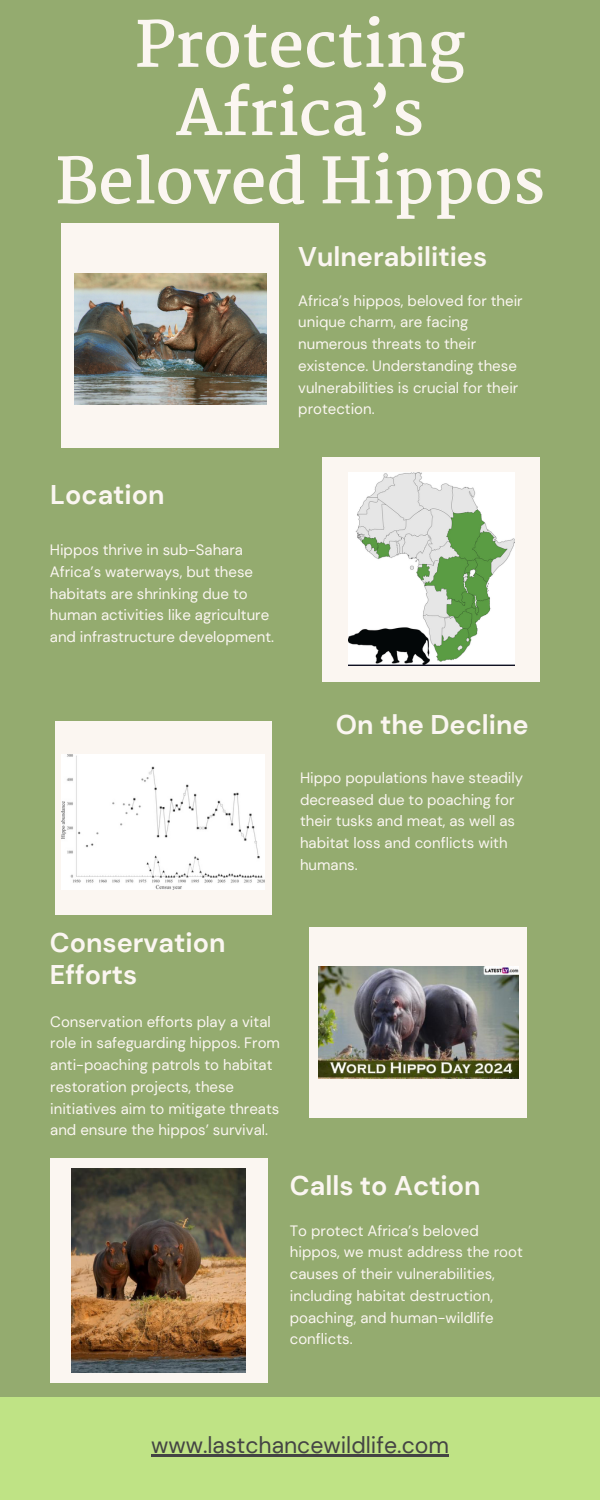
<style>
.page{position:relative;width:600px;height:1500px;background:#94ab6f}
.page>*{position:absolute;margin:0;border:0;box-sizing:border-box;transform-origin:0 0}
.t1{font:700 62px/68.2px "Martel";color:#fbf6f1;text-align:center}
.t2{font:700 27px/32.2px "DM Sans";color:#fbf6f1}
.t3{font:23px "DM Sans";color:#444}
.t4{font:15px/21.8px "DM Sans";color:#fbf6f1}
</style>
<div class="page">
<div style="left:62px;top:223px;width:217px;height:225px;background:#fbf6f1"></div>
<div style="left:323px;top:457px;width:217px;height:224px;background:#fbf6f1"></div>
<div style="left:55px;top:721px;width:217px;height:194px;background:#fbf6f1"></div>
<div style="left:310px;top:927px;width:217px;height:191px;background:#fbf6f1"></div>
<div style="left:0;top:1397px;width:600px;height:103px;background:#bfe385"></div>
<img style="left:74px;top:274px;width:192px;height:130px">
<img style="left:348px;top:473px;width:166px;height:192px">
<img style="left:62px;top:755px;width:203px;height:135px">
<img style="left:319px;top:966px;width:199px;height:113px">
<div style="left:50px;top:1158px;width:217px;height:225px;background:#fbf6f1"></div>
<img style="left:72px;top:1169px;width:174px;height:203px">
<hr style="left:151px;top:1454px;width:298px;height:3px;background:#444">
<p class="t1" style="left:55px;top:11px;width:492px">Protecting<br>Africa’s<br>Beloved Hippos</p>
<p class="t2" style="left:298px;top:241px;width:191px">Vulnerabilities</p>
<p class="t4" style="left:298px;top:290px;width:226px">Africa’s hippos, beloved for their unique charm, are facing numerous threats to their existence. Understanding these vulnerabilities is crucial for their protection.</p>
<h2 class="t2" style="left:50px;top:478px;width:116px">Location</h2>
<p class="t4" style="left:50px;top:539px;width:226px">Hippos thrive in sub-Sahara<br>Africa’s waterways, but these habitats are shrinking due to human activities like agriculture and infrastructure development.</p>
<h2 class="t2" style="left:336px;top:709px;width:194px">On the Decline</h2>
<p class="t4" style="left:300px;top:767px;width:225px">Hippo populations have steadily decreased due to poaching for their tusks and meat, as well as habitat loss and conflicts with humans.</p>
<p class="t2" style="left:50px;top:926px;width:177px">Conservation<br>Efforts</p>
<p class="t4" style="left:50px;top:1011px;width:231px">Conservation efforts play a vital role in safeguarding hippos. From anti-poaching patrols to habitat restoration projects, these initiatives aim to mitigate threats and ensure the hippos’ survival.</p>
<h3 class="t2" style="left:290px;top:1170px;width:192px">Calls to Action</h3>
<p class="t4" style="left:290px;top:1220px;width:234px">To protect Africa’s beloved hippos, we must address the root causes of their vulnerabilities, including habitat destruction, poaching, and human-wildlife conflicts.</p>
<h2 class="t3" style="left:151px;top:1430px;width:299px">www.lastchancewildlife.com</h2>
</div>
